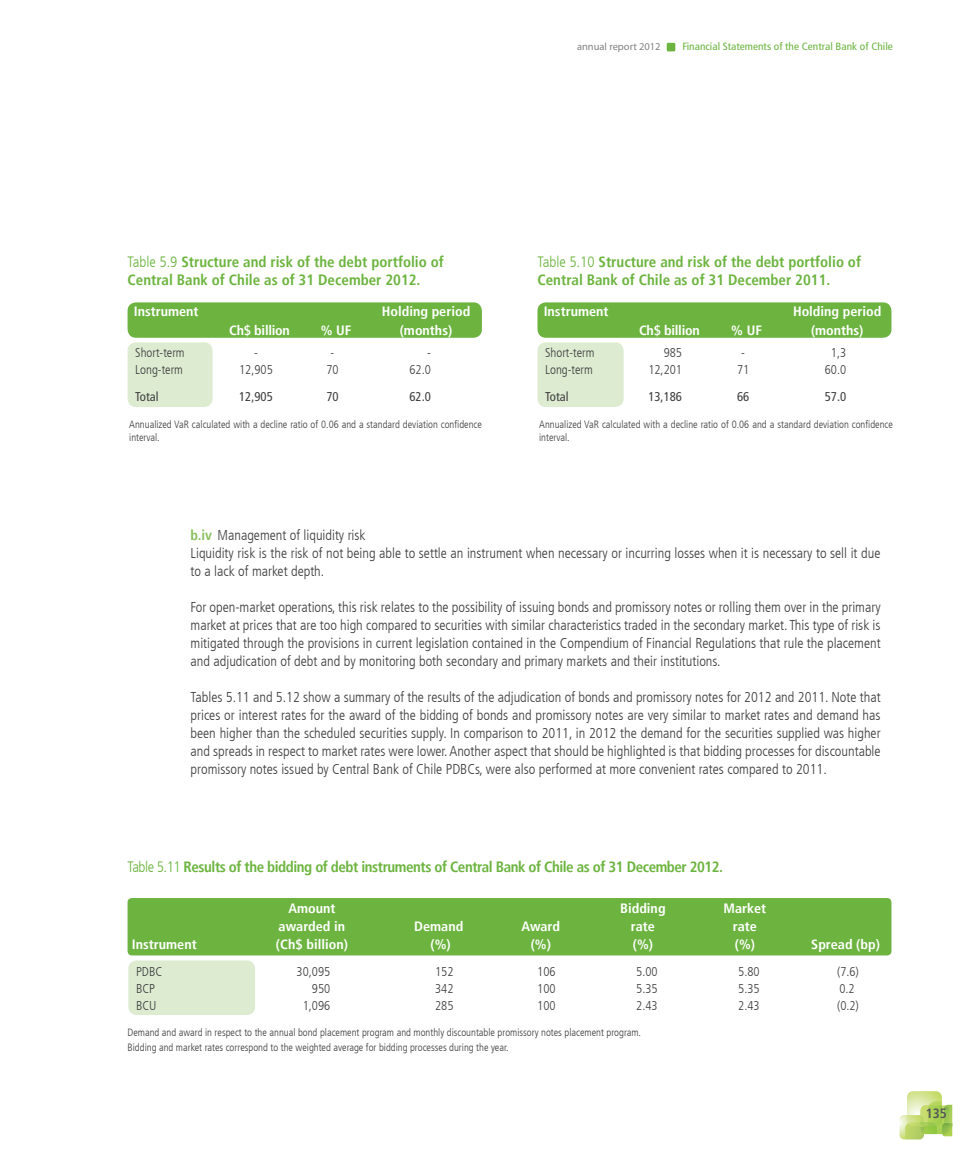
<style>
.page{position:relative;width:978px;height:1170px;background:#fff}
.page>*{position:absolute;margin:0;border:0;box-sizing:border-box;transform-origin:0 0}
.t1{font:700 condensed 15px/18px "Frutiger LT";color:#6cb43f}
.t2{font:700 condensed 15px "Frutiger LT";letter-spacing:-.03em;color:#6cb43f}
.t3{font:300 condensed 14.25px/18px "Frutiger LT";color:#3e3e3f;text-align:justify}
.t4{font:700 condensed 13.5px "Frutiger LT";color:#fff;scale:1.05 1}
.t5{font:700 condensed 13.5px "Frutiger LT";letter-spacing:-.02em;color:#fff;scale:1.05 1}
.t6{font:700 condensed 13.5px "Frutiger LT";color:#57585a}
.t7{font:300 condensed 12.75px "Frutiger LT";color:#3e3e3f}
.t8{font:condensed 12.75px "Frutiger LT";color:#3e3e3f}
.t9{font:300 condensed 10.5px/12.6px "Frutiger LT";color:#3e3e3f}
.t10{font:condensed 10.5px "Frutiger LT";color:#6cb43f;scale:1.08 1}
.t11{font:10.5px "Myriad Pro";color:#808285}
.s1{font-weight:300}
.s2{font-weight:700;color:#89c05e}
</style>
<div class="page">
<svg style="left:900px;top:1091px;width:52px;height:48px"></svg>
<div style="left:667px;top:43px;width:8px;height:8px;background:#6cb43f;border-radius:2px"></div>
<div style="left:128px;top:302px;width:354px;height:36px;background:#6cb43f;border-radius:9px"></div>
<div style="left:537px;top:302px;width:354px;height:36px;background:#6cb43f;border-radius:9px"></div>
<div style="left:128px;top:342px;width:85px;height:65px;background:#ddebd1;border-radius:9px"></div>
<div style="left:537px;top:342px;width:87px;height:65px;background:#ddebd1;border-radius:9px"></div>
<div style="left:128px;top:960px;width:127px;height:54px;background:#ddebd1;border-radius:9px"></div>
<div style="left:128px;top:897px;width:763px;height:58px;background:#6cb43f;border-radius:4px"></div>
<p class="t11" style="left:577px;top:40px;width:85px">annual report 2012</p>
<p class="t10" style="left:682px;top:41px;width:196px">Financial Statements of the Central Bank of Chile</p>
<p class="t1" style="left:128px;top:252px;width:318px"><span class="s1">Table 5.9</span> Structure and risk of the debt portfolio of<br>Central Bank of Chile as of 31 December 2012.</p>
<p class="t1" style="left:537px;top:252px;width:325px"><span class="s1">Table 5.10</span> Structure and risk of the debt portfolio of<br>Central Bank of Chile as of 31 December 2011.</p>
<p class="t4" style="left:134px;top:303px;width:63px">Instrument</p>
<p class="t4" style="left:382px;top:303px;width:86px">Holding period</p>
<p class="t5" style="left:229px;top:322px;width:59px">Ch$ billion</p>
<p class="t4" style="left:321px;top:322px;width:31px">% UF</p>
<p class="t4" style="left:400px;top:322px;width:52px">(months)</p>
<p class="t7" style="left:135px;top:345px;width:51px">Short-term</p>
<p class="t7" style="left:254px;top:345px;width:5px">-</p>
<p class="t7" style="left:331px;top:345px;width:5px">-</p>
<p class="t7" style="left:427px;top:345px;width:5px">-</p>
<p class="t7" style="left:135px;top:362px;width:49px">Long-term</p>
<p class="t7" style="left:239px;top:362px;width:35px">12,905</p>
<p class="t7" style="left:326px;top:362px;width:14px">70</p>
<p class="t7" style="left:409px;top:362px;width:23px">62.0</p>
<p class="t8" style="left:135px;top:389px;width:25px">Total</p>
<p class="t8" style="left:239px;top:389px;width:35px">12,905</p>
<p class="t8" style="left:326px;top:389px;width:14px">70</p>
<p class="t8" style="left:409px;top:389px;width:23px">62.0</p>
<p class="t9" style="left:129px;top:418px;width:354px">Annualized VaR calculated with a decline ratio of 0.06 and a standard deviation confidence interval.</p>
<p class="t4" style="left:544px;top:303px;width:63px">Instrument</p>
<p class="t4" style="left:793px;top:303px;width:86px">Holding period</p>
<p class="t5" style="left:639px;top:322px;width:59px">Ch$ billion</p>
<p class="t4" style="left:731px;top:322px;width:31px">% UF</p>
<p class="t4" style="left:811px;top:322px;width:52px">(months)</p>
<p class="t7" style="left:545px;top:345px;width:51px">Short-term</p>
<p class="t7" style="left:664px;top:345px;width:20px">985</p>
<p class="t7" style="left:741px;top:345px;width:5px">-</p>
<p class="t7" style="left:831px;top:345px;width:17px">1,3</p>
<p class="t7" style="left:545px;top:362px;width:49px">Long-term</p>
<p class="t7" style="left:648px;top:362px;width:35px">12,201</p>
<p class="t7" style="left:737px;top:362px;width:14px">71</p>
<p class="t7" style="left:825px;top:362px;width:23px">60.0</p>
<p class="t8" style="left:545px;top:389px;width:25px">Total</p>
<p class="t8" style="left:648px;top:389px;width:35px">13,186</p>
<p class="t8" style="left:737px;top:389px;width:14px">66</p>
<p class="t8" style="left:825px;top:389px;width:23px">57.0</p>
<p class="t9" style="left:539px;top:418px;width:355px">Annualized VaR calculated with a decline ratio of 0.06 and a standard deviation confidence interval.</p>
<p class="t3" style="left:191px;top:526px;width:691px;text-align:left"><span class="s2">b.iv</span> Management of liquidity risk<br>Liquidity risk is the risk of not being able to settle an instrument when necessary or incurring losses when it is necessary to sell it due to a lack of market depth.</p>
<p class="t3" style="left:191px;top:598px;width:692px">For open-market operations, this risk relates to the possibility of issuing bonds and promissory notes or rolling them over in the primary market at prices that are too high compared to securities with similar characteristics traded in the secondary market. This type of risk is mitigated through the provisions in current legislation contained in the Compendium of Financial Regulations that rule the placement and adjudication of debt and by monitoring both secondary and primary markets and their institutions.</p>
<p class="t3" style="left:191px;top:688px;width:692px">Tables 5.11 and 5.12 show a summary of the results of the adjudication of bonds and promissory notes for 2012 and 2011. Note that prices or interest rates for the award of the bidding of bonds and promissory notes are very similar to market rates and demand has been higher than the scheduled securities supply. In comparison to 2011, in 2012 the demand for the securities supplied was higher and spreads in respect to market rates were lower. Another aspect that should be highlighted is that bidding processes for discountable promissory notes issued by Central Bank of Chile PDBCs, were also performed at more convenient rates compared to 2011.</p>
<p class="t2" style="left:128px;top:858px;width:597px"><span class="s1">Table 5.11</span> Results of the bidding of debt instruments of Central Bank of Chile as of 31 December 2012.</p>
<p class="t4" style="left:288px;top:900px;width:46px">Amount</p>
<p class="t4" style="left:620px;top:900px;width:45px">Bidding</p>
<p class="t4" style="left:724px;top:900px;width:42px">Market</p>
<p class="t4" style="left:279px;top:918px;width:65px">awarded in</p>
<p class="t4" style="left:414px;top:918px;width:48px">Demand</p>
<p class="t4" style="left:522px;top:918px;width:38px">Award</p>
<p class="t4" style="left:631px;top:918px;width:24px">rate</p>
<p class="t4" style="left:733px;top:918px;width:24px">rate</p>
<p class="t4" style="left:132px;top:936px;width:63px">Instrument</p>
<p class="t4" style="left:276px;top:936px;width:70px">(Ch$ billion)</p>
<p class="t4" style="left:431px;top:936px;width:21px">(%)</p>
<p class="t4" style="left:531px;top:936px;width:21px">(%)</p>
<p class="t4" style="left:633px;top:936px;width:21px">(%)</p>
<p class="t4" style="left:735px;top:936px;width:21px">(%)</p>
<p class="t4" style="left:811px;top:936px;width:67px">Spread (bp)</p>
<p class="t7" style="left:136px;top:963px;width:28px">PDBC</p>
<p class="t7" style="left:297px;top:963px;width:35px">30,095</p>
<p class="t7" style="left:435px;top:963px;width:20px">152</p>
<p class="t7" style="left:537px;top:963px;width:20px">106</p>
<p class="t7" style="left:636px;top:963px;width:23px">5.00</p>
<p class="t7" style="left:738px;top:963px;width:23px">5.80</p>
<p class="t7" style="left:837px;top:963px;width:23px">(7.6)</p>
<p class="t7" style="left:136px;top:980px;width:21px">BCP</p>
<p class="t7" style="left:312px;top:980px;width:20px">950</p>
<p class="t7" style="left:435px;top:980px;width:20px">342</p>
<p class="t7" style="left:537px;top:980px;width:20px">100</p>
<p class="t7" style="left:636px;top:980px;width:23px">5.35</p>
<p class="t7" style="left:738px;top:980px;width:23px">5.35</p>
<p class="t7" style="left:839px;top:980px;width:17px">0.2</p>
<p class="t7" style="left:136px;top:997px;width:22px">BCU</p>
<p class="t7" style="left:303px;top:997px;width:29px">1,096</p>
<p class="t7" style="left:435px;top:997px;width:20px">285</p>
<p class="t7" style="left:537px;top:997px;width:20px">100</p>
<p class="t7" style="left:636px;top:997px;width:23px">2.43</p>
<p class="t7" style="left:738px;top:997px;width:23px">2.43</p>
<p class="t7" style="left:837px;top:997px;width:23px">(0.2)</p>
<p class="t9" style="left:128px;top:1025px;width:515px;line-height:14.2px">Demand and award in respect to the annual bond placement program and monthly discountable promissory notes placement program.<br>Bidding and market rates correspond to the weighted average for bidding processes during the year.</p>
<p class="t6" style="left:926px;top:1104px;width:23px">135</p>
</div>
